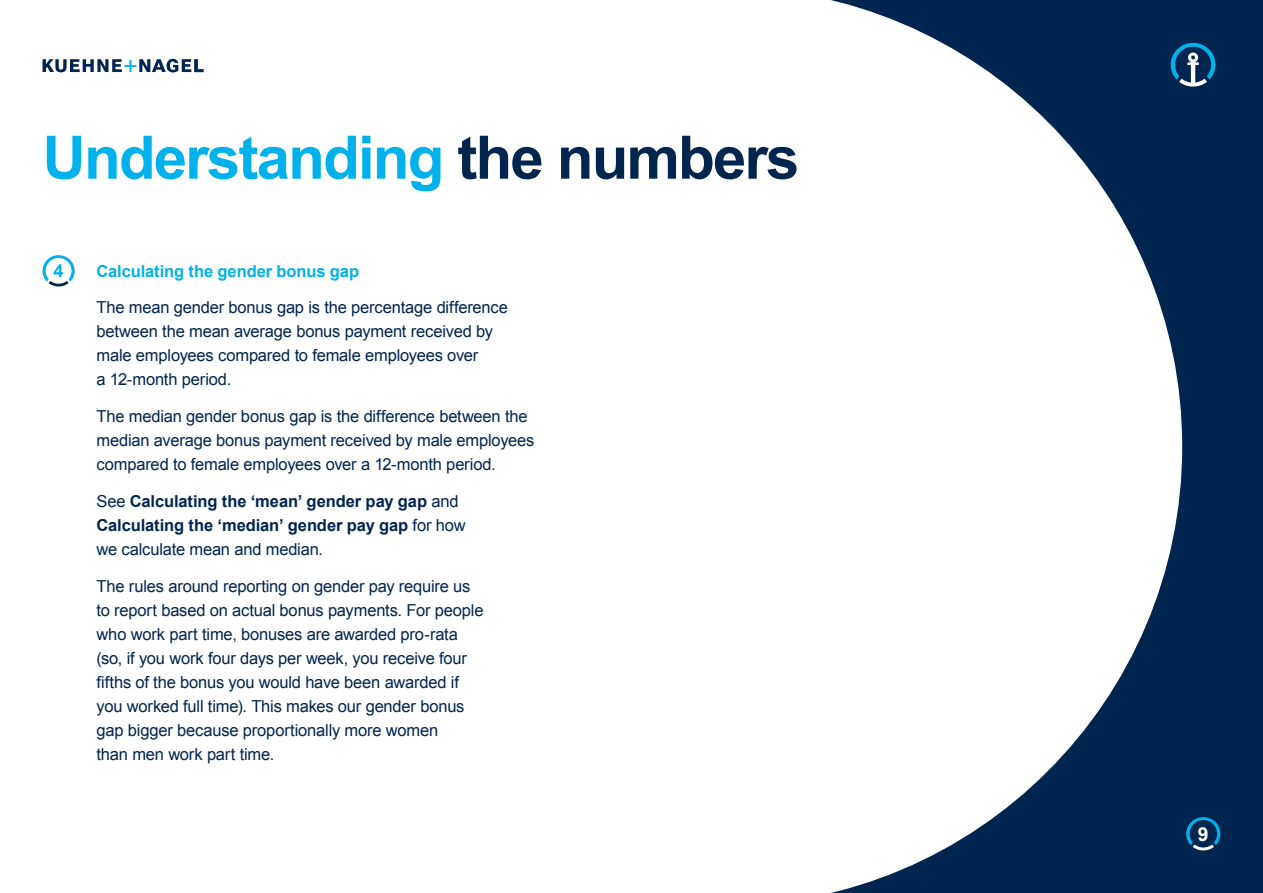
<style>
.page{position:relative;width:1263px;height:893px;background:#fff}
.page>*{position:absolute;margin:0;border:0;box-sizing:border-box;transform-origin:0 0}
.t1{font:700 60px "Arial";letter-spacing:-.03em;color:#00b1eb}
.t2{font:700 19.35px "Arial";color:#fff}
.t3{font:700 18.15px "Arial";color:#00b1eb}
.t4{font:16.5px/24px "Arial";letter-spacing:-.01em;color:#00254f}
.t5{font:700 16.5px/24px "Arial";letter-spacing:-.005em;color:#00254f}
.t6{font:700 16.5px "Arial";letter-spacing:-.005em;color:#00b1eb}
.s1{color:#00254f}
.s2{font-weight:400}
</style>
<div class="page">
<svg style="left:43px;top:59px;width:161px;height:13px"></svg>
<svg style="left:831px;top:0;width:432px;height:893px"></svg>
<svg style="left:43px;top:255px;width:32px;height:31px"></svg>
<svg style="left:1186px;top:817px;width:34px;height:33px"></svg>
<svg style="left:1171px;top:43px;width:44px;height:44px;background:#256087"></svg>
<h1 class="t1" style="left:43px;top:118px;width:758px">Understanding <span class="s1">the numbers</span></h1>
<p class="t3" style="left:54px;top:259px;width:12px">4</p>
<p class="t6" style="left:97px;top:260px;width:264px">Calculating the gender bonus gap</p>
<p class="t4" style="left:97px;top:296px;width:413px">The mean gender bonus gap is the percentage difference between the mean average bonus payment received by male employees compared to female employees over<br>a 12-month period.</p>
<p class="t4" style="left:97px;top:405px;width:439px">The median gender bonus gap is the difference between the median average bonus payment received by male employees compared to female employees over a 12-month period.</p>
<p class="t5" style="left:97px;top:490px;width:371px"><span class="s2">See</span> Calculating the ‘mean’ gender pay gap <span class="s2">and<br></span>Calculating the ‘median’ gender pay gap <span class="s2">for how we calculate mean and median.</span></p>
<p class="t4" style="left:97px;top:574px;width:389px">The rules around reporting on gender pay require us to report based on actual bonus payments. For people who work part time, bonuses are awarded pro-rata (so, if you work four days per week, you receive four fifths of the bonus you would have been awarded if you worked full time). This makes our gender bonus gap bigger because proportionally more women<br>than men work part time.</p>
<p class="t2" style="left:1198px;top:821px;width:12px">9</p>
</div>
